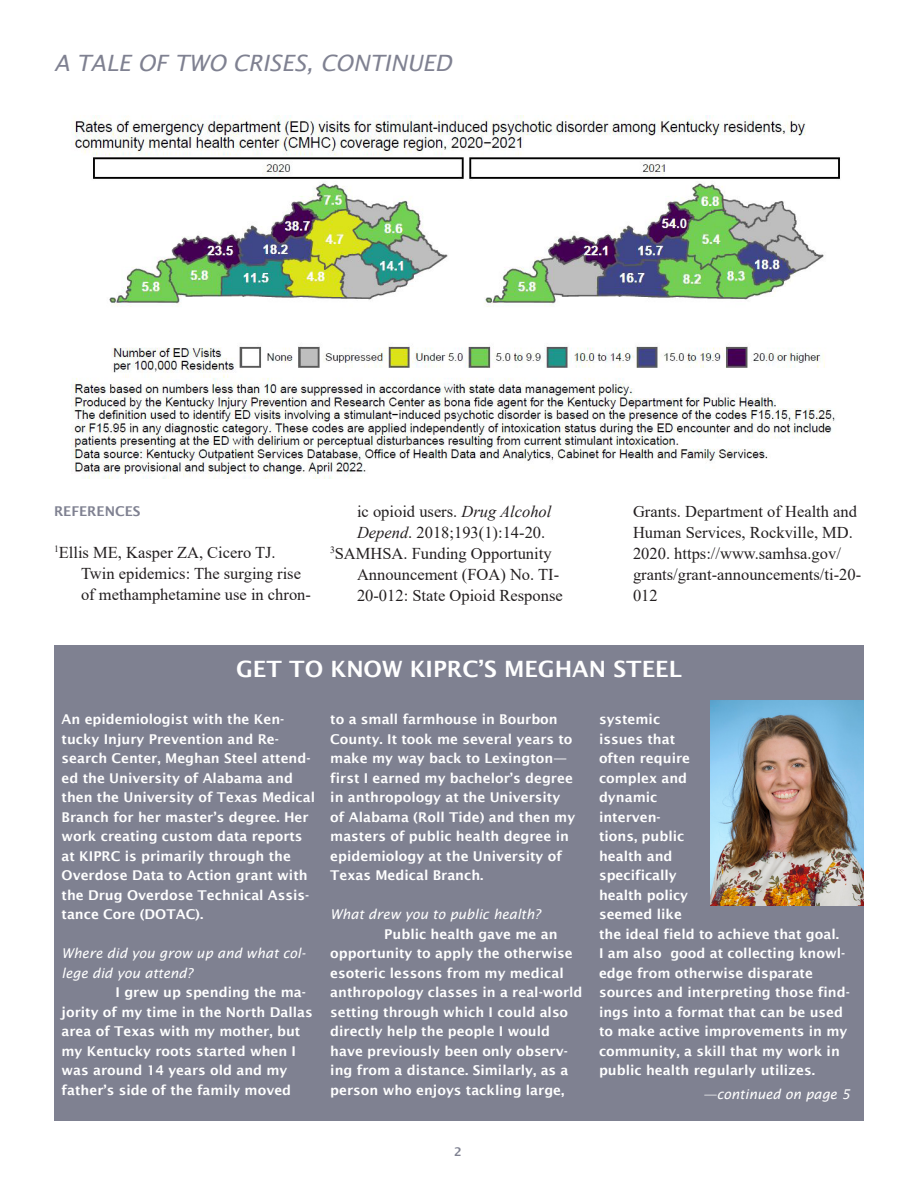
<style>
.page{position:relative;width:918px;height:1188px;background:#fff}
.page>*{position:absolute;margin:0;border:0;box-sizing:border-box;transform-origin:0 0}
.Headline{font:600 22.5px "Lucida Sans";color:#fff}
.Headline-2{font:italic 22.5px "Lucida Sans";color:#7f8191}
.regular_body_style{font:16.5px/21px "Times New Roman";color:#231f20}
.t1{font:600 13.5px/19.5px "Lucida Sans";color:#fff}
.t2{font:italic 13.5px/19.5px "Lucida Sans";color:#fff}
.Subhead{font:600 13.5px "Lucida Sans";color:#7f8191}
.t3{font:600 12px "Lucida Sans";color:#7f8191}
.s1{font-style:italic}
</style>
<div class="page">
<div style="left:54px;top:646px;width:810px;height:475px;background:#7f8191"></div>
<img style="left:71px;top:116px;width:769px;height:362px">
<img style="left:710px;top:700px;width:154px;height:205px">
<p class="Headline-2" style="left:54px;top:50px;width:399px">A TALE OF TWO CRISES, CONTINUED</p>
<p class="Subhead" style="left:54px;top:503px;width:88px">REFERENCES</p>
<p class="regular_body_style" style="left:81px;top:541px;width:232px;text-indent:-27px"><sup>1</sup>Ellis ME, Kasper ZA, Cicero TJ.<br>Twin epidemics: The surging rise of methamphetamine use in chron-</p>
<p class="regular_body_style" style="left:357px;top:500px;width:196px">ic opioid users. <span class="s1">Drug Alcohol<br>Depend</span>. 2018;193(1):14-20.</p>
<p class="regular_body_style" style="left:357px;top:542px;width:207px;text-indent:-27px"><sup>3</sup>SAMHSA. Funding Opportunity<br>Announcement (FOA) No. TI-<br>20-012: State Opioid Response</p>
<p class="regular_body_style" style="left:633px;top:500px;width:230px">Grants. Department of Health and<br>Human Services, Rockville, MD.<br>2020. https://www.samhsa.gov/ grants/grant-announcements/ti-20-<br>012</p>
<p class="Headline" style="left:236px;top:656px;width:447px">GET TO KNOW KIPRC’S MEGHAN STEEL</p>
<p class="t1" style="left:62px;top:710px;width:255px">An epidemiologist with the Ken&shy;tucky Injury Prevention and Re&shy;search Center, Meghan Steel attend&shy;ed the University of Alabama and then the University of Texas Medical<br>Branch for her master’s degree. Her work creating custom data reports at KIPRC is primarily through the<br>Overdose Data to Action grant with the Drug Overdose Technical Assis&shy;tance Core (DOTAC).</p>
<p class="t2" style="left:62px;top:944px;width:246px">Where did you grow up and what col&shy;lege did you attend?</p>
<p class="t1" style="left:62px;top:983px;width:253px;text-indent:54px">I grew up spending the ma&shy;jority of my time in the North Dallas area of Texas with my mother, but my Kentucky roots started when I was around 14 years old and my father’s side of the family moved</p>
<p class="t1" style="left:330px;top:710px;width:246px">to a small farmhouse in Bourbon<br>County. It took me several years to make my way back to Lexington— first I earned my bachelor’s degree in anthropology at the University of Alabama (Roll Tide) and then my masters of public health degree in epidemiology at the University of<br>Texas Medical Branch.</p>
<p class="t2" style="left:330px;top:905px;width:212px">What drew you to public health?</p>
<p class="t1" style="left:330px;top:924px;width:254px;text-indent:54px">Public health gave me an opportunity to apply the otherwise esoteric lessons from my medical anthropology classes in a real-world setting through which I could also directly help the people I would have previously been only observ&shy;ing from a distance. Similarly, as a person who enjoys tackling large,</p>
<p class="t3" style="left:454px;top:1145px;width:9px">2</p>
<p class="t1" style="left:599px;top:710px;width:252px">systemic<br>issues that<br>often require<br>complex and<br>dynamic<br>interven-<br>tions, public<br>health and<br>specifically<br>health policy<br>seemed like<br>the ideal field to achieve that goal.<br>I am also good at collecting knowl&shy;edge from otherwise disparate sources and interpreting those find&shy;ings into a format that can be used to make active improvements in my community, a skill that my work in public health regularly utilizes.</p>
<p class="t2" style="left:703px;top:1085px;width:148px">—continued on page 5</p>
</div>
